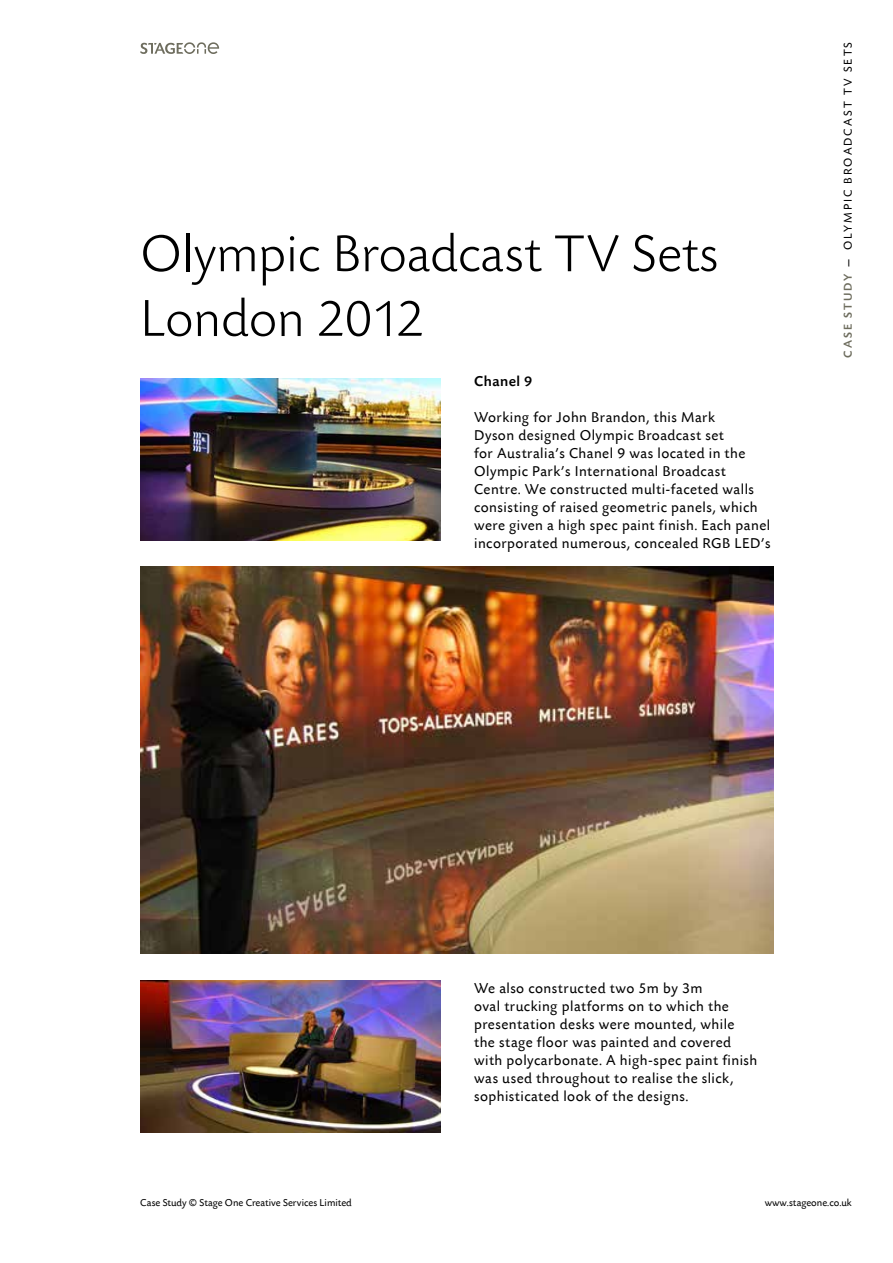
<style>
.page{position:relative;width:893px;height:1263px;background:#fff}
.page>*{position:absolute;margin:0;border:0;box-sizing:border-box;transform-origin:0 0}
.t1{font:300 54px/64.8px "Today Sans BEF";color:#000}
.t2{font:15px/18px "Today Sans BEF";letter-spacing:.03em;color:#000}
.t3{font:500 15px "Today Sans BEF";letter-spacing:.035em;color:#000}
.t4{font:12px "Today Sans BEF";letter-spacing:.16em;color:#000}
.t5{font:10.5px "Today Sans BEF";color:#000}
.s1{font-weight:500;color:#6e6d5e}
.s2{font-weight:500}
</style>
<div class="page">
<svg style="left:140px;top:42px;width:79px;height:12px"></svg>
<img style="left:140px;top:378px;width:300px;height:162px">
<img style="left:140px;top:567px;width:634px;height:387px">
<img style="left:140px;top:980px;width:300px;height:153px">
<h1 class="t1" style="left:140px;top:223px;width:580px">Olympic Broadcast TV Sets<br>London 2012</h1>
<p class="t3" style="left:474px;top:373px;width:60px">Chanel 9</p>
<p class="t2" style="left:474px;top:408px;width:298px">Working for John Brandon, this Mark<br>Dyson designed Olympic Broadcast set<br>for Australia’s Chanel 9 was located in the Olympic Park’s International Broadcast Centre. We constructed multi-faceted walls consisting of raised geometric panels, which were given a high spec paint finish. Each panel incorporated numerous, concealed RGB LED’s</p>
<p class="t4" style="left:842px;top:358px;width:317px;rotate:-90deg"><span class="s1">CASE STUDY</span> <span class="s2">—</span> OLYMPIC BROADCAST TV SETS</p>
<p class="t2" style="left:474px;top:980px;width:285px">We also constructed two 5m by 3m<br>oval trucking platforms on to which the presentation desks were mounted, while the stage floor was painted and covered with polycarbonate. A high-spec paint finish was used throughout to realise the slick, sophisticated look of the designs.</p>
<p class="t5" style="left:140px;top:1197px;width:213px">Case Study © Stage One Creative Services Limited</p>
<p class="t5" style="left:765px;top:1197px;width:89px">www.stageone.co.uk</p>
</div>
